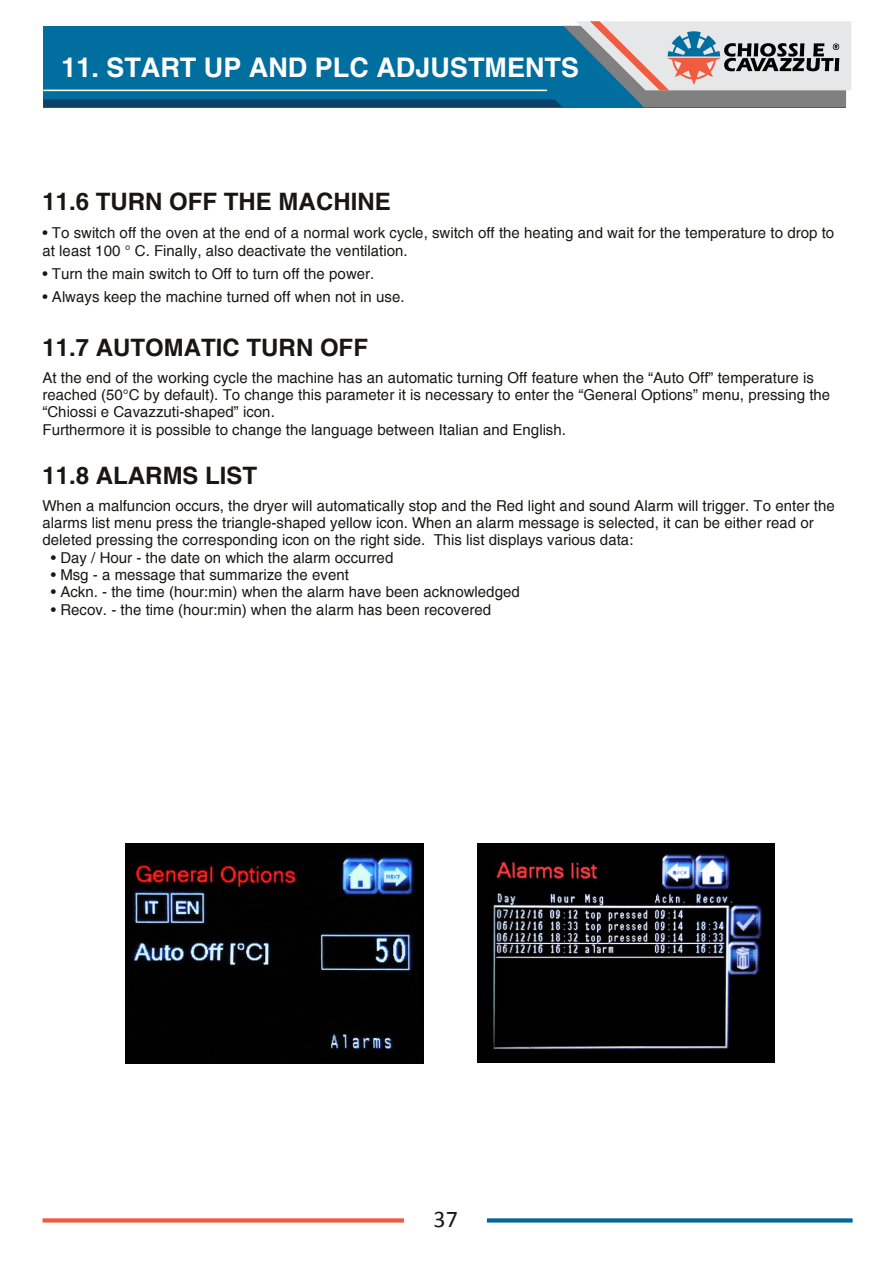
<style>
.page{position:relative;width:893px;height:1263px;background:#fff}
.page>*{position:absolute;margin:0;border:0;box-sizing:border-box;transform-origin:0 0}
.t1{font:700 27px "Helvetica";color:#fff}
.t2{font:700 24px "Helvetica";letter-spacing:.005em;color:#181715}
.t3{font:24px "Calibri";color:#181715}
.t4{font:15px/17.4px "Helvetica";letter-spacing:.005em;color:#181715}
</style>
<div class="page">
<svg style="left:489px;top:1218px;width:361px;height:4px"></svg>
<svg style="left:43px;top:1218px;width:361px;height:4px"></svg>
<svg style="left:43px;top:21px;width:808px;height:86px;background:#4588a7"></svg>
<img style="left:126px;top:843px;width:297px;height:220px">
<img style="left:477px;top:843px;width:298px;height:220px">
<h1 class="t1" style="left:61px;top:51px;width:519px">11. START UP AND PLC ADJUSTMENTS</h1>
<h2 class="t2" style="left:43px;top:187px;width:350px">11.6 TURN OFF THE MACHINE</h2>
<p class="t4" style="left:43px;top:224px;width:793px">• To switch off the oven at the end of a normal work cycle, switch off the heating and wait for the temperature to drop to at least 100 ° C. Finally, also deactivate the ventilation.</p>
<p class="t4" style="left:43px;top:265px;width:333px">• Turn the main switch to Off to turn off the power.</p>
<p class="t4" style="left:43px;top:288px;width:364px">• Always keep the machine turned off when not in use.</p>
<h2 class="t2" style="left:43px;top:333px;width:327px">11.7 AUTOMATIC TURN OFF</h2>
<p class="t4" style="left:43px;top:369px;width:789px">At the end of the working cycle the machine has an automatic turning Off feature when the “Auto Off” temperature is reached (50°C by default). To change this parameter it is necessary to enter the “General Options” menu, pressing the “Chiossi e Cavazzuti-shaped” icon.<br>Furthermore it is possible to change the language between Italian and English.</p>
<h2 class="t2" style="left:43px;top:461px;width:216px">11.8 ALARMS LIST</h2>
<p class="t4" style="left:43px;top:497px;width:794px">When a malfuncion occurs, the dryer will automatically stop and the Red light and sound Alarm will trigger. To enter the alarms list menu press the triangle-shaped yellow icon. When an alarm message is selected, it can be either read or deleted pressing the corresponding icon on the right side. This list displays various data:</p>
<p class="t4" style="left:51px;top:549px;width:344px">• Day / Hour - the date on which the alarm occurred</p>
<p class="t4" style="left:51px;top:566px;width:300px">• Msg - a message that summarize the event</p>
<p class="t4" style="left:51px;top:583px;width:470px">• Ackn. - the time (hour:min) when the alarm have been acknowledged</p>
<p class="t4" style="left:51px;top:601px;width:442px">• Recov. - the time (hour:min) when the alarm has been recovered</p>
<h2 class="t3" style="left:433px;top:1209px;width:26px">37</h2>
</div>
